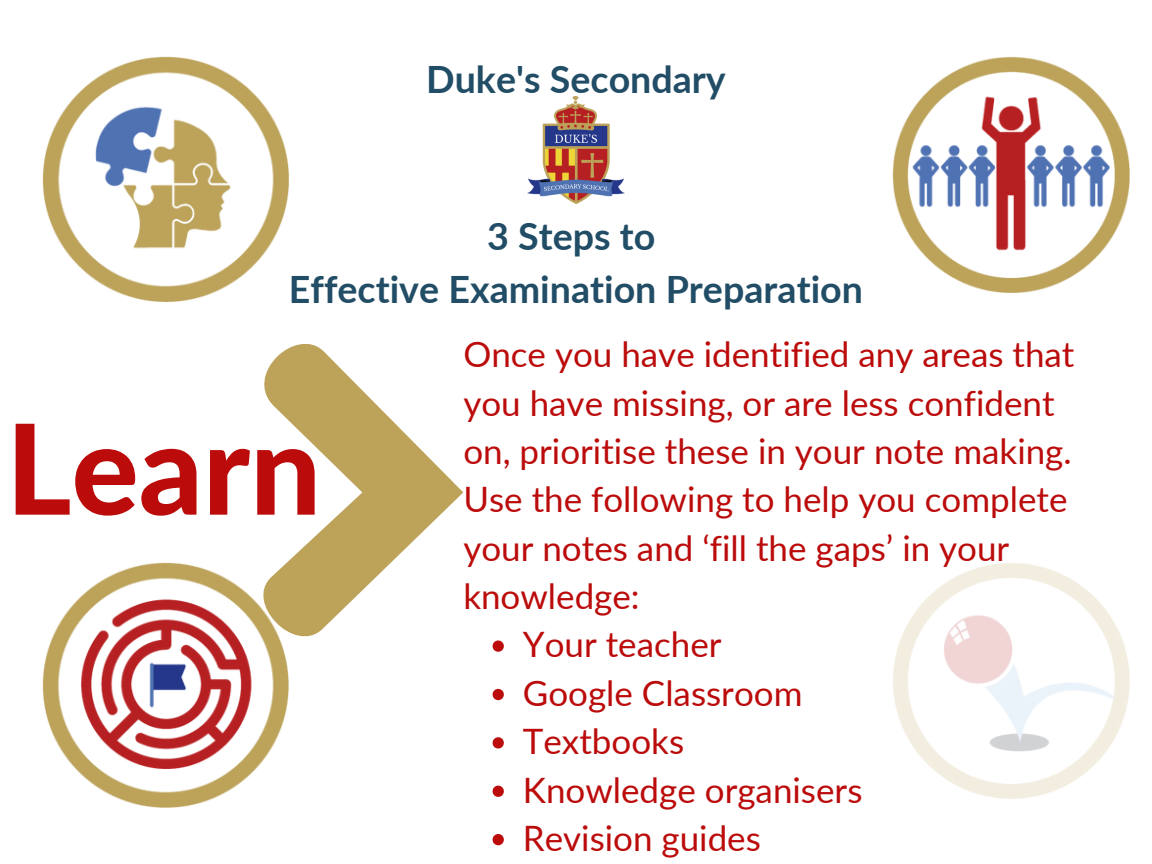
<style>
.page{position:relative;width:1152px;height:864px;background:#fff}
.page>*{position:absolute;margin:0;border:0;box-sizing:border-box;transform-origin:0 0}
.t1{font:800 125.25px "Lato";color:#bb0b0b}
.t2{font:700 37.65px/52.3px "Lato";color:#224d66;text-align:center}
.t3{font:34.95px/48.3px "Lato";color:#bb0b0b}
</style>
<div class="page">
<svg style="left:264px;top:343px;width:199px;height:294px"></svg>
<img style="left:43px;top:563px;width:245px;height:245px">
<img style="left:893px;top:56px;width:236px;height:236px">
<img style="left:893px;top:563px;width:236px;height:236px">
<img style="left:43px;top:56px;width:245px;height:245px">
<img style="left:528px;top:97px;width:97px;height:107px">
<svg style="left:493px;top:641px;width:11px;height:11px"></svg>
<svg style="left:493px;top:689px;width:11px;height:11px"></svg>
<svg style="left:493px;top:737px;width:11px;height:12px"></svg>
<svg style="left:493px;top:786px;width:11px;height:11px"></svg>
<svg style="left:493px;top:834px;width:11px;height:11px"></svg>
<h2 class="t2" style="left:426px;top:52px;width:301px">Duke's Secondary</h2>
<h2 class="t2" style="left:289px;top:209px;width:576px">3 Steps to<br>Effective Examination Preparation</h2>
<p class="t3" style="left:463px;top:329px;width:613px">Once you have identified any areas that you have missing, or are less confident on, prioritise these in your note making.<br>Use the following to help you complete your notes and ‘fill the gaps’ in your knowledge:</p>
<p class="t3" style="left:523px;top:620px;width:200px">Your teacher</p>
<p class="t3" style="left:523px;top:668px;width:281px">Google Classroom</p>
<p class="t3" style="left:523px;top:716px;width:163px">Textbooks</p>
<p class="t3" style="left:523px;top:765px;width:341px">Knowledge organisers</p>
<p class="t3" style="left:523px;top:813px;width:240px">Revision guides</p>
<p class="t1" style="left:6px;top:391px;width:317px">Learn</p>
</div>
